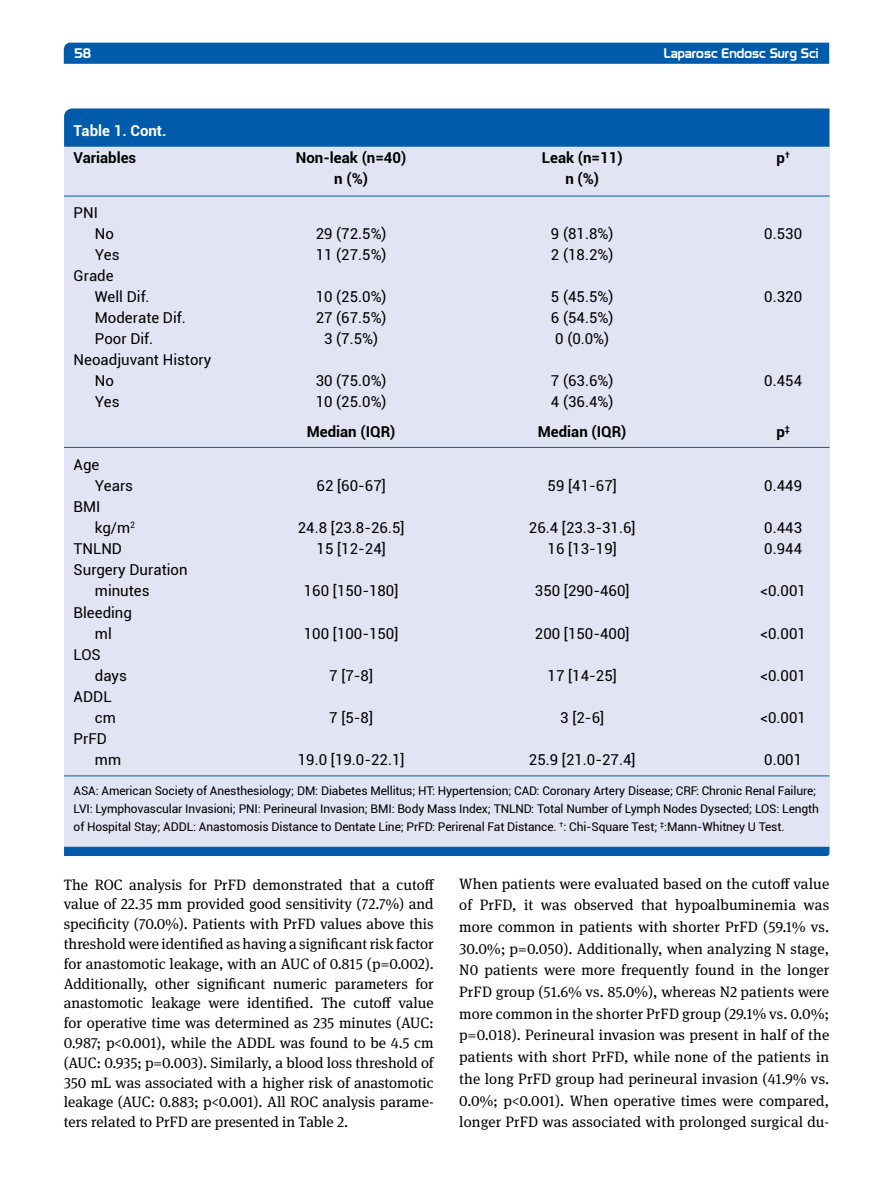
<style>
.page{position:relative;width:893px;height:1191px;background:#fff}
.page>*{position:absolute;margin:0;border:0;box-sizing:border-box;transform-origin:0 0}
.t1{font:15px/19.8px "DG Meta Serif Science";color:#000;text-align:justify}
.t2{font:15px/21px "Roboto";color:#000}
.t3{font:700 15px "Roboto";color:#000}
.t4{font:700 15px "Roboto";color:#fff}
.t5{font:13.5px "Prototype";color:#fff}
.t6{font:12px/18px "Roboto";letter-spacing:-.01em;color:#000}
</style>
<div class="page">
<div style="left:64px;top:43px;width:765px;height:21px;background:#005baa"></div>
<div style="left:64px;top:146px;width:765px;height:704px;background:#e1e4f3"></div>
<div style="left:64px;top:108px;width:765px;height:39px;background:#005baa"></div>
<svg style="left:64px;top:846px;width:765px;height:10px;background:#1165af"></svg>
<hr style="left:64px;top:196px;width:765px;height:1px;background:#005baa">
<hr style="left:64px;top:447px;width:765px;height:1px;background:#005baa">
<hr style="left:64px;top:775px;width:765px;height:1px;background:#005baa">
<p class="t5" style="left:74px;top:45px;width:18px">58</p>
<p class="t5" style="left:664px;top:45px;width:156px">Laparosc Endosc Surg Sci</p>
<p class="t4" style="left:74px;top:120px;width:94px">Table 1. Cont.</p>
<p class="t3" style="left:74px;top:147px;width:64px">Variables</p>
<p class="t3" style="left:296px;top:147px;width:112px">Non-leak (n=40)</p>
<p class="t3" style="left:542px;top:147px;width:82px">Leak (n=11)</p>
<p class="t3" style="left:777px;top:147px;width:15px">p<sup>†</sup></p>
<p class="t3" style="left:334px;top:168px;width:35px">n (%)</p>
<p class="t3" style="left:565px;top:168px;width:35px">n (%)</p>
<p class="t2" style="left:95px;top:202px;width:21px;text-indent:-21px">PNI<br>No</p>
<p class="t2" style="left:316px;top:223px;width:72px">29 (72.5%)</p>
<p class="t2" style="left:551px;top:223px;width:64px">9 (81.8%)</p>
<p class="t2" style="left:764px;top:223px;width:39px">0.530</p>
<p class="t2" style="left:95px;top:244px;width:26px">Yes</p>
<p class="t2" style="left:316px;top:244px;width:72px">11 (27.5%)</p>
<p class="t2" style="left:551px;top:244px;width:64px">2 (18.2%)</p>
<p class="t2" style="left:95px;top:265px;width:56px;text-indent:-21px">Grade<br>Well Dif.</p>
<p class="t2" style="left:316px;top:286px;width:72px">10 (25.0%)</p>
<p class="t2" style="left:551px;top:286px;width:64px">5 (45.5%)</p>
<p class="t2" style="left:764px;top:286px;width:39px">0.320</p>
<p class="t2" style="left:95px;top:307px;width:92px">Moderate Dif.</p>
<p class="t2" style="left:316px;top:307px;width:72px">27 (67.5%)</p>
<p class="t2" style="left:551px;top:307px;width:64px">6 (54.5%)</p>
<p class="t2" style="left:95px;top:328px;width:60px">Poor Dif.</p>
<p class="t2" style="left:324px;top:328px;width:56px">3 (7.5%)</p>
<p class="t2" style="left:555px;top:328px;width:56px">0 (0.0%)</p>
<p class="t2" style="left:95px;top:349px;width:118px;text-indent:-21px">Neoadjuvant History<br>No</p>
<p class="t2" style="left:316px;top:370px;width:72px">30 (75.0%)</p>
<p class="t2" style="left:551px;top:370px;width:64px">7 (63.6%)</p>
<p class="t2" style="left:764px;top:370px;width:39px">0.454</p>
<p class="t2" style="left:95px;top:391px;width:26px">Yes</p>
<p class="t2" style="left:316px;top:391px;width:72px">10 (25.0%)</p>
<p class="t2" style="left:551px;top:391px;width:64px">4 (36.4%)</p>
<p class="t3" style="left:307px;top:421px;width:90px">Median (IQR)</p>
<p class="t3" style="left:538px;top:421px;width:90px">Median (IQR)</p>
<p class="t3" style="left:776px;top:421px;width:15px">p<sup>‡</sup></p>
<p class="t2" style="left:95px;top:454px;width:40px;text-indent:-21px">Age<br>Years</p>
<p class="t2" style="left:317px;top:475px;width:71px">62 [60-67]</p>
<p class="t2" style="left:548px;top:475px;width:71px">59 [41-67]</p>
<p class="t2" style="left:764px;top:475px;width:39px">0.449</p>
<p class="t2" style="left:95px;top:496px;width:42px;text-indent:-21px">BMI kg/m<sup>2</sup></p>
<p class="t2" style="left:298px;top:517px;width:108px">24.8 [23.8-26.5]</p>
<p class="t2" style="left:529px;top:517px;width:108px">26.4 [23.3-31.6]</p>
<p class="t2" style="left:764px;top:517px;width:39px">0.443</p>
<p class="t2" style="left:74px;top:538px;width:50px">TNLND</p>
<p class="t2" style="left:317px;top:538px;width:71px">15 [12-24]</p>
<p class="t2" style="left:548px;top:538px;width:71px">16 [13-19]</p>
<p class="t2" style="left:764px;top:538px;width:39px">0.944</p>
<p class="t2" style="left:95px;top:559px;width:94px;text-indent:-21px">Surgery Duration minutes</p>
<p class="t2" style="left:304px;top:580px;width:96px">160 [150-180]</p>
<p class="t2" style="left:535px;top:580px;width:96px">350 [290-460]</p>
<p class="t2" style="left:760px;top:580px;width:47px">&lt;0.001</p>
<p class="t2" style="left:74px;top:601px;width:60px;text-align:center">Bleeding ml</p>
<p class="t2" style="left:95px;top:643px;width:34px;text-indent:-21px">LOS days</p>
<p class="t2" style="left:74px;top:685px;width:44px;text-align:right">ADDL cm</p>
<p class="t2" style="left:304px;top:622px;width:96px">100 [100-150]</p>
<p class="t2" style="left:535px;top:622px;width:96px">200 [150-400]</p>
<p class="t2" style="left:760px;top:622px;width:47px">&lt;0.001</p>
<p class="t2" style="left:329px;top:664px;width:45px">7 [7-8]</p>
<p class="t2" style="left:548px;top:664px;width:71px">17 [14-25]</p>
<p class="t2" style="left:760px;top:664px;width:47px">&lt;0.001</p>
<p class="t2" style="left:329px;top:706px;width:45px">7 [5-8]</p>
<p class="t2" style="left:560px;top:706px;width:45px">3 [2-6]</p>
<p class="t2" style="left:760px;top:706px;width:47px">&lt;0.001</p>
<p class="t2" style="left:95px;top:727px;width:28px;text-indent:-21px">PrFD mm</p>
<p class="t2" style="left:298px;top:748px;width:108px">19.0 [19.0-22.1]</p>
<p class="t2" style="left:529px;top:748px;width:108px">25.9 [21.0-27.4]</p>
<p class="t2" style="left:764px;top:748px;width:39px">0.001</p>
<p class="t6" style="left:74px;top:781px;width:747px">ASA: American Society of Anesthesiology; DM: Diabetes Mellitus; HT: Hypertension; CAD: Coronary Artery Disease; CRF: Chronic Renal Failure;<br>LVI: Lymphovascular Invasioni; PNI: Perineural Invasion; BMI: Body Mass Index; TNLND: Total Number of Lymph Nodes Dysected; LOS: Length of Hospital Stay; ADDL: Anastomosis Distance to Dentate Line; PrFD: Perirenal Fat Distance. <sup>†</sup>: Chi-Square Test; <sup>‡</sup>:Mann-Whitney U Test.</p>
<p class="t1" style="left:64px;top:874px;width:372px">The ROC analysis for PrFD demonstrated that a cutoff value of 22.35 mm provided good sensitivity (72.7%) and specificity (70.0%). Patients with PrFD values above this threshold were identified as having a significant risk factor for anastomotic leakage, with an AUC of 0.815 (p=0.002).<br>Additionally, other significant numeric parameters for anastomotic leakage were identified. The cutoff value for operative time was determined as 235 minutes (AUC:<br>0.987; p&lt;0.001), while the ADDL was found to be 4.5 cm (AUC: 0.935; p=0.003). Similarly, a blood loss threshold of 350 mL was associated with a higher risk of anastomotic leakage (AUC: 0.883; p&lt;0.001). All ROC analysis parame&shy;ters related to PrFD are presented in Table 2.</p>
<p class="t1" style="left:459px;top:872px;width:371px;line-height:21.6px">When patients were evaluated based on the cutoff value of PrFD, it was observed that hypoalbuminemia was more common in patients with shorter PrFD (59.1% vs.<br>30.0%; p=0.050). Additionally, when analyzing N stage, N0 patients were more frequently found in the longer PrFD group (51.6% vs. 85.0%), whereas N2 patients were more common in the shorter PrFD group (29.1% vs. 0.0%; p=0.018). Perineural invasion was present in half of the patients with short PrFD, while none of the patients in the long PrFD group had perineural invasion (41.9% vs.<br>0.0%; p&lt;0.001). When operative times were compared, longer PrFD was associated with prolonged surgical du-</p>
</div>
